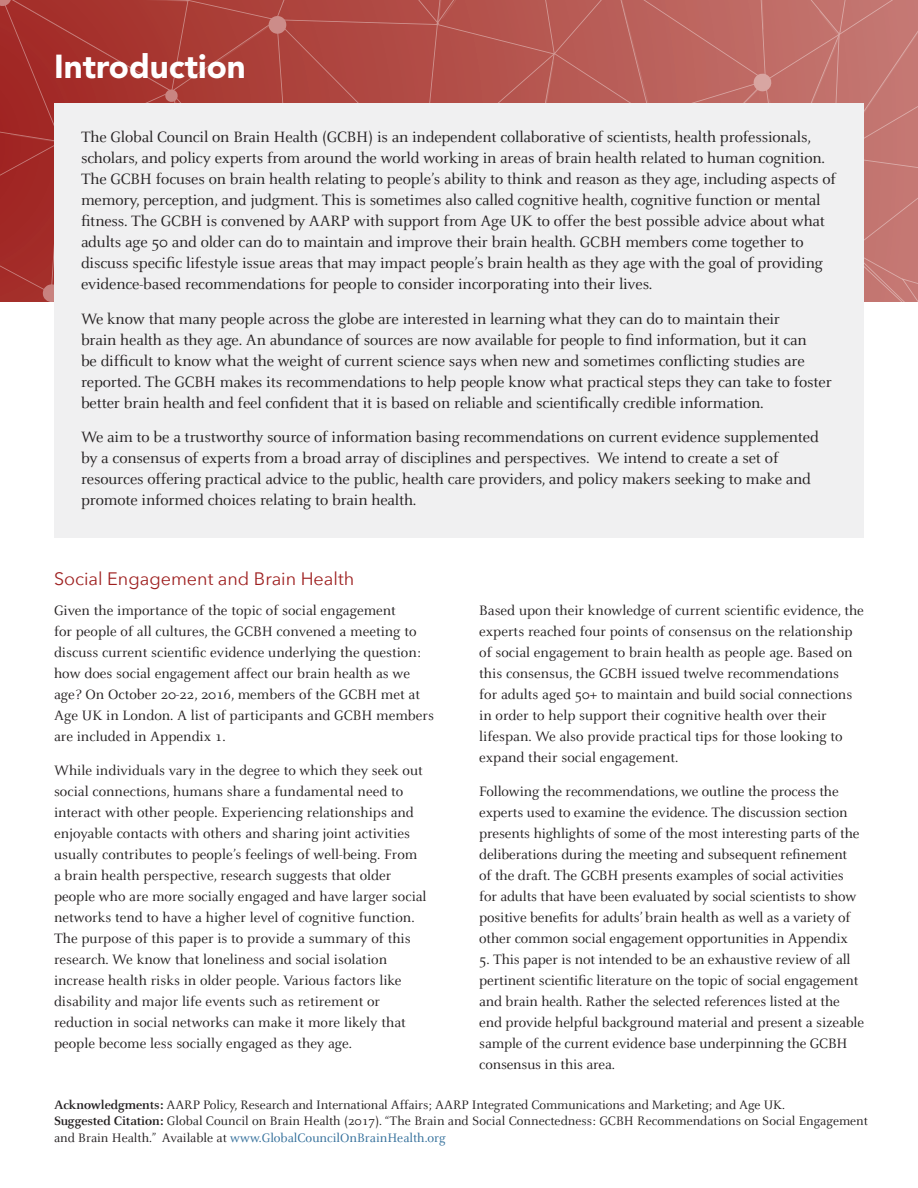
<style>
.page{position:relative;width:918px;height:1188px;background:#fff}
.page>*{position:absolute;margin:0;border:0;box-sizing:border-box;transform-origin:0 0}
.t1{font:900 33px "Avenir LT";color:#fff}
.t2{font:18px "Avenir Next";color:#9e2020}
.t3{font:16.5px/21px "Celeste";letter-spacing:-.01em;color:#231f20}
.t4{font:15px/21px "Celeste";color:#231f20}
.t5{font:13.5px/16.5px "Celeste";color:#231f20}
.s1{font-weight:700}
.s2{color:#306d99}
</style>
<div class="page">
<svg style="left:0;top:0;width:918px;height:301px;background:#b4524d"></svg>
<div style="left:54px;top:103px;width:810px;height:435px;background:#f0f0f1"></div>
<h1 class="t1" style="left:54px;top:47px;width:193px">Introduction</h1>
<p class="t3" style="left:81px;top:127px;width:757px">The Global Council on Brain Health (GCBH) is an independent collaborative of scientists, health professionals, scholars, and policy experts from around the world working in areas of brain health related to human cognition.<br>The GCBH focuses on brain health relating to people’s ability to think and reason as they age, including aspects of memory, perception, and judgment. This is sometimes also called cognitive health, cognitive function or mental fitness. The GCBH is convened by AARP with support from Age UK to offer the best possible advice about what adults age 50 and older can do to maintain and improve their brain health. GCBH members come together to discuss specific lifestyle issue areas that may impact people’s brain health as they age with the goal of providing evidence-based recommendations for people to consider incorporating into their lives.</p>
<p class="t3" style="left:81px;top:309px;width:752px">We know that many people across the globe are interested in learning what they can do to maintain their<br>brain health as they age. An abundance of sources are now available for people to find information, but it can<br>be difficult to know what the weight of current science says when new and sometimes conflicting studies are reported. The GCBH makes its recommendations to help people know what practical steps they can take to foster better brain health and feel confident that it is based on reliable and scientifically credible information.</p>
<p class="t3" style="left:81px;top:427px;width:739px">We aim to be a trustworthy source of information basing recommendations on current evidence supplemented by a consensus of experts from a broad array of disciplines and perspectives. We intend to create a set of resources offering practical advice to the public, health care providers, and policy makers seeking to make and promote informed choices relating to brain health.</p>
<p class="t2" style="left:54px;top:563px;width:302px">Social Engagement and Brain Health</p>
<p class="t4" style="left:54px;top:600px;width:382px">Given the importance of the topic of social engagement<br>for people of all cultures, the GCBH convened a meeting to discuss current scientific evidence underlying the question: how does social engagement affect our brain health as we age? On October 20-22, 2016, members of the GCBH met at Age UK in London. A list of participants and GCBH members are included in Appendix 1.</p>
<p class="t4" style="left:54px;top:760px;width:374px">While individuals vary in the degree to which they seek out social connections, humans share a fundamental need to interact with other people. Experiencing relationships and enjoyable contacts with others and sharing joint activities usually contributes to people’s feelings of well-being. From a brain health perspective, research suggests that older people who are more socially engaged and have larger social networks tend to have a higher level of cognitive function.<br>The purpose of this paper is to provide a summary of this research. We know that loneliness and social isolation increase health risks in older people. Various factors like disability and major life events such as retirement or reduction in social networks can make it more likely that people become less socially engaged as they age.</p>
<p class="t4" style="left:479px;top:600px;width:386px">Based upon their knowledge of current scientific evidence, the experts reached four points of consensus on the relationship of social engagement to brain health as people age. Based on this consensus, the GCBH issued twelve recommendations<br>for adults aged 50+ to maintain and build social connections in order to help support their cognitive health over their lifespan. We also provide practical tips for those looking to expand their social engagement.</p>
<p class="t4" style="left:479px;top:781px;width:382px">Following the recommendations, we outline the process the experts used to examine the evidence. The discussion section presents highlights of some of the most interesting parts of the deliberations during the meeting and subsequent refinement of the draft. The GCBH presents examples of social activities for adults that have been evaluated by social scientists to show positive benefits for adults’ brain health as well as a variety of other common social engagement opportunities in Appendix</p>
<p class="t4" style="left:479px;top:949px;width:386px">5. This paper is not intended to be an exhaustive review of all pertinent scientific literature on the topic of social engagement and brain health. Rather the selected references listed at the end provide helpful background material and present a sizeable sample of the current evidence base underpinning the GCBH consensus in this area.</p>
<p class="t5" style="left:54px;top:1097px;width:816px"><span class="s1">Acknowledgments:</span> AARP Policy, Research and International Affairs; AARP Integrated Communications and Marketing; and Age UK.<br><span class="s1">Suggested Citation:</span> Global Council on Brain Health (2017). “The Brain and Social Connectedness: GCBH Recommendations on Social Engagement and Brain Health.” Available at <span class="s2">www.GlobalCouncilOnBrainHealth.org</span></p>
</div>
